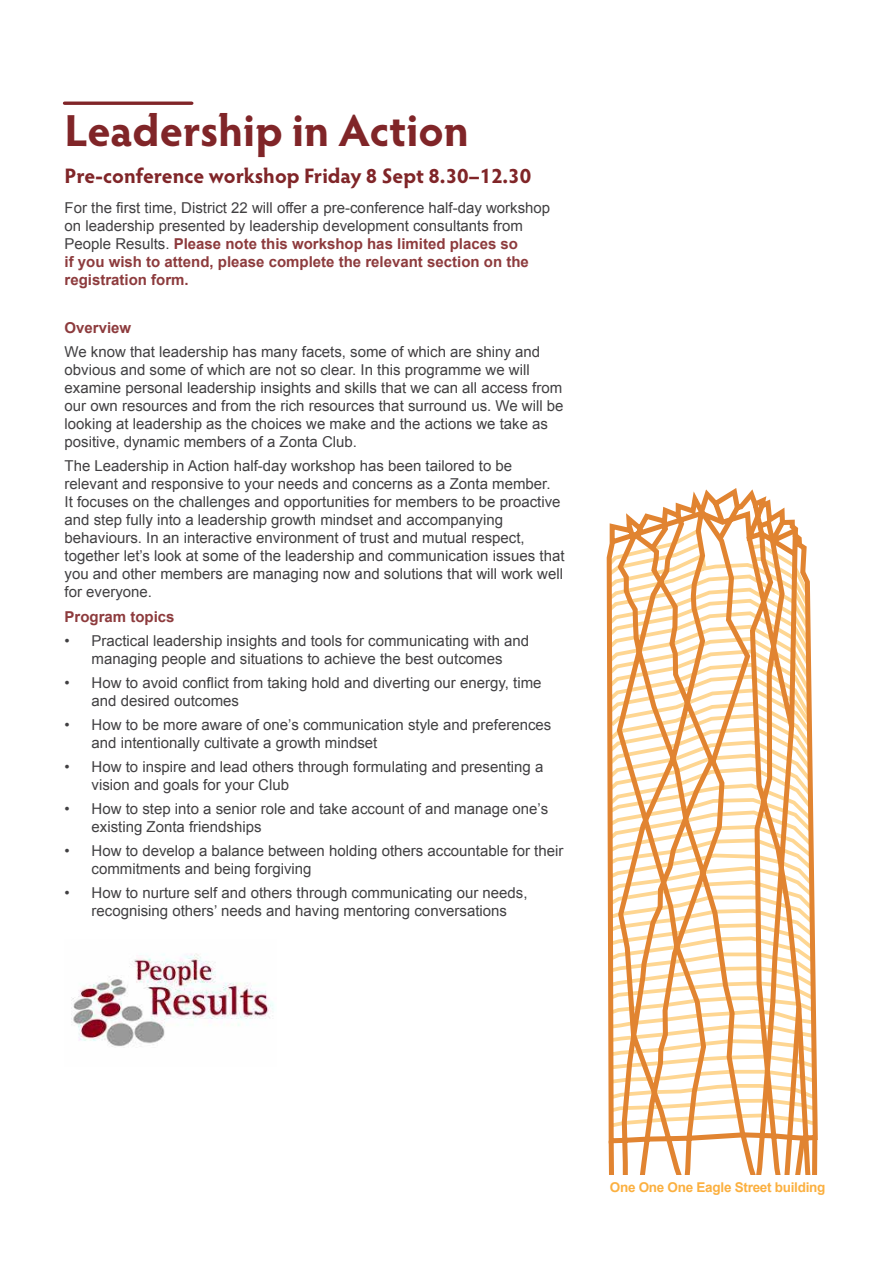
<style>
.page{position:relative;width:893px;height:1263px;background:#fff}
.page>*{position:absolute;margin:0;border:0;box-sizing:border-box;transform-origin:0 0}
.t1{font:700 45px "Hypatia Sans Pro";letter-spacing:-.005em;color:#802528}
.t2{font:700 21px "Hypatia Sans Pro";color:#802528}
.t3{font:15px/18px "Arial";color:#414042}
.t4{font:700 15px "Arial";color:#8d3b3d}
.t5{font:700 13.5px "Arial";letter-spacing:-.02em;color:#fbb040}
.s1{font-weight:700;color:#8d3b3d}
</style>
<div class="page">
<hr style="left:64px;top:102px;width:128px;height:3px;background:#802528">
<img style="left:71px;top:953px;width:203px;height:94px">
<svg style="left:606px;top:488px;width:210px;height:514px"></svg>
<svg style="left:608px;top:1002px;width:210px;height:173px"></svg>
<h1 class="t1" style="left:64px;top:98px;width:406px">Leadership in Action</h1>
<h2 class="t2" style="left:64px;top:161px;width:468px">Pre-conference workshop Friday 8 Sept 8.30–12.30</h2>
<p class="t3" style="left:64px;top:199px;width:487px">For the first time, District 22 will offer a pre-conference half-day workshop on leadership presented by leadership development consultants from People Results. <span class="s1">Please note this workshop has limited places so<br>if you wish to attend, please complete the relevant section on the registration form.</span></p>
<p class="t4" style="left:64px;top:318px;width:68px">Overview</p>
<p class="t3" style="left:64px;top:343px;width:501px">We know that leadership has many facets, some of which are shiny and obvious and some of which are not so clear. In this programme we will examine personal leadership insights and skills that we can all access from our own resources and from the rich resources that surround us. We will be looking at leadership as the choices we make and the actions we take as positive, dynamic members of a Zonta Club.</p>
<p class="t3" style="left:64px;top:457px;width:501px">The Leadership in Action half-day workshop has been tailored to be relevant and responsive to your needs and concerns as a Zonta member.<br>It focuses on the challenges and opportunities for members to be proactive and step fully into a leadership growth mindset and accompanying behaviours. In an interactive environment of trust and mutual respect, together let’s look at some of the leadership and communication issues that you and other members are managing now and solutions that will work well for everyone.</p>
<p class="t4" style="left:64px;top:606px;width:112px">Program topics</p>
<p class="t3" style="left:64px;top:631px;width:466px;text-align:center">• Practical leadership insights and tools for communicating with and managing people and situations to achieve the best outcomes</p>
<p class="t3" style="left:92px;top:673px;width:451px;text-indent:-27px">• How to avoid conflict from taking hold and diverting our energy, time and desired outcomes</p>
<p class="t3" style="left:92px;top:715px;width:461px;text-indent:-27px">• How to be more aware of one’s communication style and preferences and intentionally cultivate a growth mindset</p>
<p class="t3" style="left:92px;top:757px;width:453px;text-indent:-27px">• How to inspire and lead others through formulating and presenting a vision and goals for your Club</p>
<p class="t3" style="left:92px;top:799px;width:458px;text-indent:-27px">• How to step into a senior role and take account of and manage one’s existing Zonta friendships</p>
<p class="t3" style="left:92px;top:841px;width:473px;text-indent:-27px">• How to develop a balance between holding others accountable for their commitments and being forgiving</p>
<p class="t3" style="left:64px;top:883px;width:465px;text-align:center">• How to nurture self and others through communicating our needs, recognising others’ needs and having mentoring conversations</p>
<p class="t5" style="left:610px;top:1178px;width:217px">One One One Eagle Street building</p>
</div>
